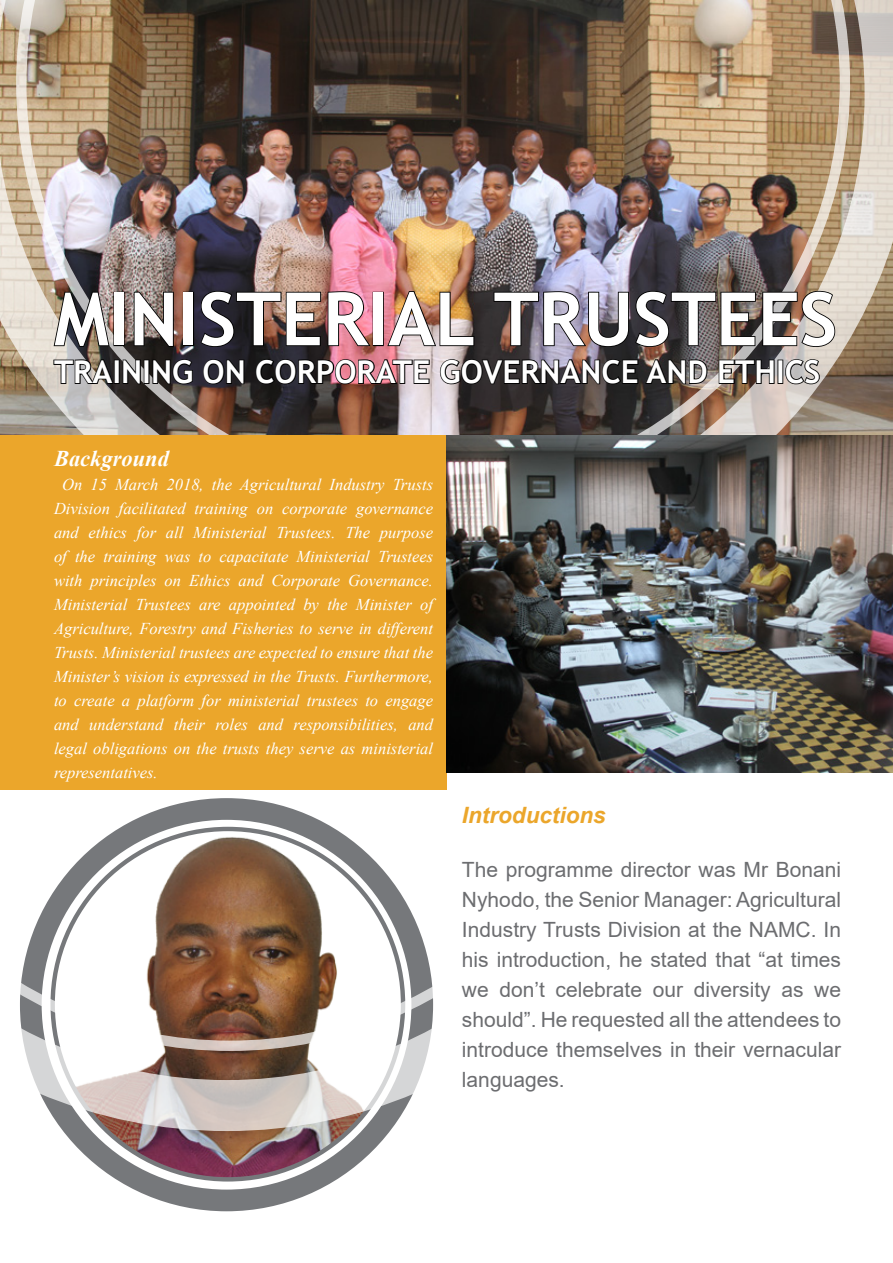
<style>
.page{position:relative;width:893px;height:1263px;background:#fff}
.page>*{position:absolute;margin:0;border:0;box-sizing:border-box;transform-origin:0 0}
.t1{font:700 73.5px "Trebuchet MS";color:#fff}
.t2{font:700 31.5px "Trebuchet MS";color:#fff}
.t3{font:italic 700 22.5px "Arial";color:#eba62b}
.t4{font:italic 700 22.5px "Times New Roman";color:#fff}
.t5{font:21px/30px "Arial";color:#6c6d70;text-align:justify}
.t6{font:italic 16.5px/24px "Times New Roman";color:#fff;text-align:justify}
</style>
<div class="page">
<img style="left:63px;top:1131px;width:327px;height:48px">
<svg style="left:25px;top:1051px;width:403px;height:80px"></svg>
<svg style="left:20px;top:773px;width:427px;height:278px"></svg>
<svg style="left:0;top:0;width:893px;height:436px"></svg>
<img style="left:16px;top:0;width:834px;height:436px">
<img style="left:53px;top:291px;width:58px;height:57px">
<div style="left:113px;top:292px;width:12px;height:54px;border:2px solid #000"></div>
<svg style="left:133px;top:291px;width:42px;height:57px"></svg>
<div style="left:183px;top:292px;width:11px;height:54px;border:2px solid #000"></div>
<img style="left:199px;top:290px;width:172px;height:58px">
<div style="left:373px;top:292px;width:11px;height:54px;border:2px solid #000"></div>
<img style="left:386px;top:290px;width:89px;height:57px">
<img style="left:493px;top:290px;width:343px;height:58px">
<svg style="left:53px;top:358px;width:62px;height:27px"></svg>
<div style="left:114px;top:360px;width:6px;height:24px;border:2px solid #000"></div>
<svg style="left:122px;top:359px;width:20px;height:26px"></svg>
<div style="left:144px;top:360px;width:6px;height:24px;border:2px solid #000"></div>
<svg style="left:152px;top:358px;width:42px;height:27px"></svg>
<svg style="left:202px;top:358px;width:43px;height:27px"></svg>
<svg style="left:255px;top:358px;width:176px;height:27px"></svg>
<img style="left:439px;top:358px;width:269px;height:27px">
<svg style="left:718px;top:359px;width:57px;height:26px"></svg>
<div style="left:777px;top:360px;width:6px;height:24px;border:2px solid #000"></div>
<svg style="left:784px;top:358px;width:37px;height:27px"></svg>
<div style="left:0;top:436px;width:446px;height:354px;background:#eba62b"></div>
<img style="left:446px;top:436px;width:447px;height:337px">
<p class="t1" style="left:54px;top:273px;width:785px">MINISTERIAL TRUSTEES</p>
<p class="t2" style="left:54px;top:352px;width:768px">TRAINING ON CORPORATE GOVERNANCE AND ETHICS</p>
<p class="t4" style="left:54px;top:442px;width:117px">Background</p>
<p class="t6" style="left:54px;top:472px;width:381px;text-indent:8px">On 15 March 2018, the Agricultural Industry Trusts Division facilitated training on corporate governance and ethics for all Ministerial Trustees. The purpose of the training was to capacitate Ministerial Trustees with principles on Ethics and Corporate Governance.<br>Ministerial Trustees are appointed by the Minister of Agriculture, Forestry and Fisheries to serve in different Trusts. Ministerial trustees are expected to ensure that the Minister’s vision is expressed in the Trusts. Furthermore, to create a platform for ministerial trustees to engage and understand their roles and responsibilities, and legal obligations on the trusts they serve as ministerial representatives.</p>
<p class="t3" style="left:462px;top:800px;width:145px">Introductions</p>
<p class="t5" style="left:462px;top:854px;width:381px">The programme director was Mr Bonani Nyhodo, the Senior Manager: Agricultural Industry Trusts Division at the NAMC. In his introduction, he stated that “at times we don’t celebrate our diversity as we should”. He requested all the attendees to introduce themselves in their vernacular languages.</p>
</div>
